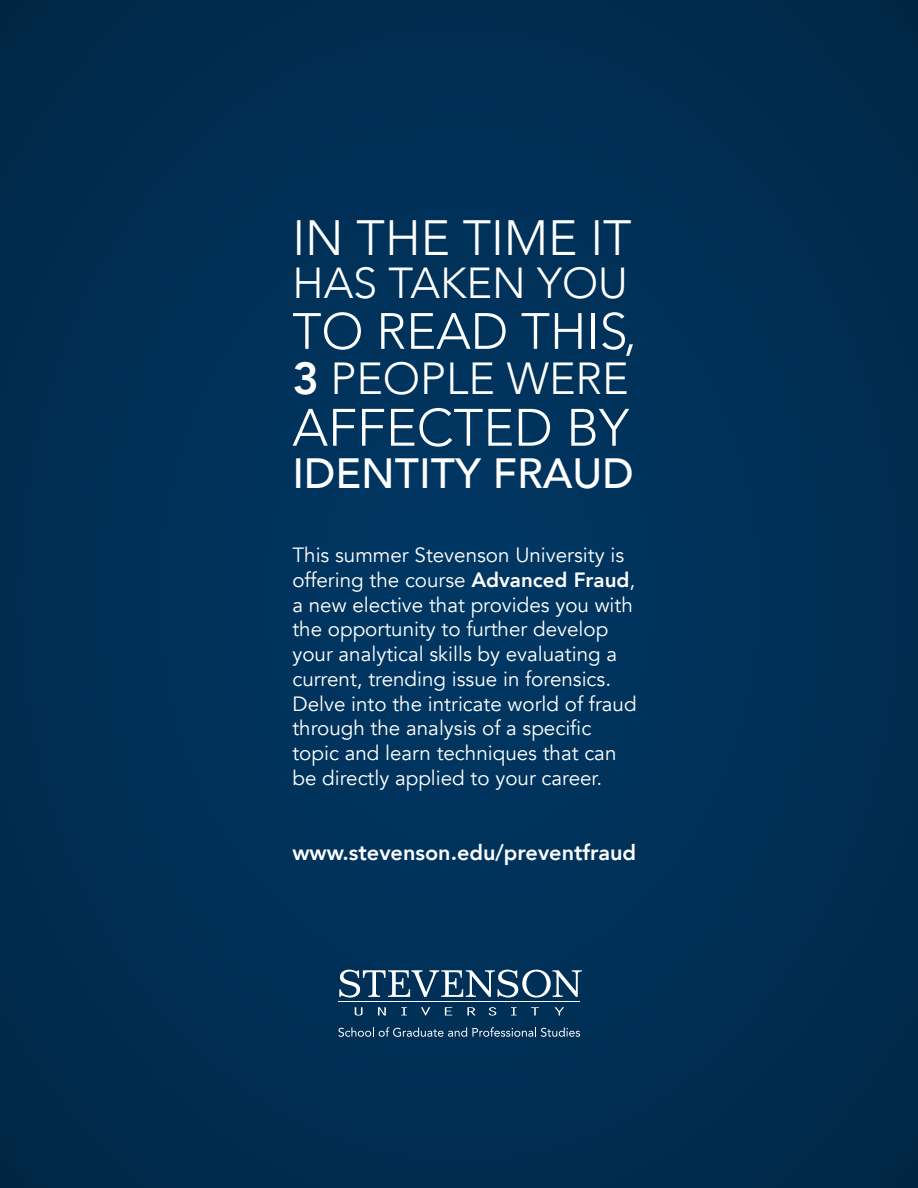
<style>
.page{position:relative;width:918px;height:1188px;background:#002f54}
.page>*{position:absolute;margin:0;border:0;box-sizing:border-box;transform-origin:0 0}
.Heading{font:300 52.05px "Avenir";color:#fff}
.Heading-2{font:300 50.55px "Avenir";color:#fff}
.Heading-3{font:300 49.5px "Avenir";color:#fff}
.Heading-4{font:300 44.85px "Avenir";color:#fff}
.Heading-5{font:300 43.35px "Avenir";color:#fff}
.Heading-6{font:500 42.3px "Avenir";color:#fff}
.Body{font:800 21.6px "Avenir";color:#fff}
.Body-2{font:20.55px/24.8px "Avenir";color:#fff}
.s1{font-weight:800}
</style>
<div class="page">
<svg style="left:355px;top:1007px;width:8px;height:9px"></svg>
<svg style="left:378px;top:1007px;width:8px;height:8px"></svg>
<svg style="left:401px;top:1007px;width:6px;height:8px"></svg>
<svg style="left:421px;top:1007px;width:9px;height:9px"></svg>
<svg style="left:445px;top:1007px;width:7px;height:8px"></svg>
<svg style="left:467px;top:1007px;width:8px;height:9px"></svg>
<svg style="left:489px;top:1007px;width:7px;height:9px"></svg>
<svg style="left:511px;top:1007px;width:6px;height:8px"></svg>
<svg style="left:531px;top:1007px;width:8px;height:8px"></svg>
<svg style="left:555px;top:1007px;width:9px;height:8px"></svg>
<svg style="left:339px;top:970px;width:243px;height:28px"></svg>
<hr style="left:339px;top:1001px;width:241px;height:1px;background:#fff">
<svg style="left:338px;top:1027px;width:242px;height:10px"></svg>
<p class="Heading-3" style="left:292px;top:209px;width:341px">IN THE TIME IT</p>
<p class="Heading-5" style="left:292px;top:258px;width:337px">HAS TAKEN YOU</p>
<p class="Heading-2" style="left:292px;top:302px;width:346px">TO READ THIS,</p>
<p class="Heading-4" style="left:292px;top:352px;width:338px"><span class="s1">3</span> PEOPLE WERE</p>
<p class="Heading" style="left:292px;top:397px;width:338px">AFFECTED BY</p>
<p class="Heading-6" style="left:292px;top:437px;width:343px">IDENTITY FRAUD</p>
<p class="Body-2" style="left:292px;top:543px;width:346px">This summer Stevenson University is offering the course <span class="s1">Advanced Fraud</span>, a new elective that provides you with the opportunity to further develop your analytical skills by evaluating a current, trending issue in forensics.<br>Delve into the intricate world of fraud through the analysis of a specific topic and learn techniques that can be directly applied to your career.</p>
<p class="Body" style="left:292px;top:836px;width:345px">www.stevenson.edu/preventfraud</p>
</div>
